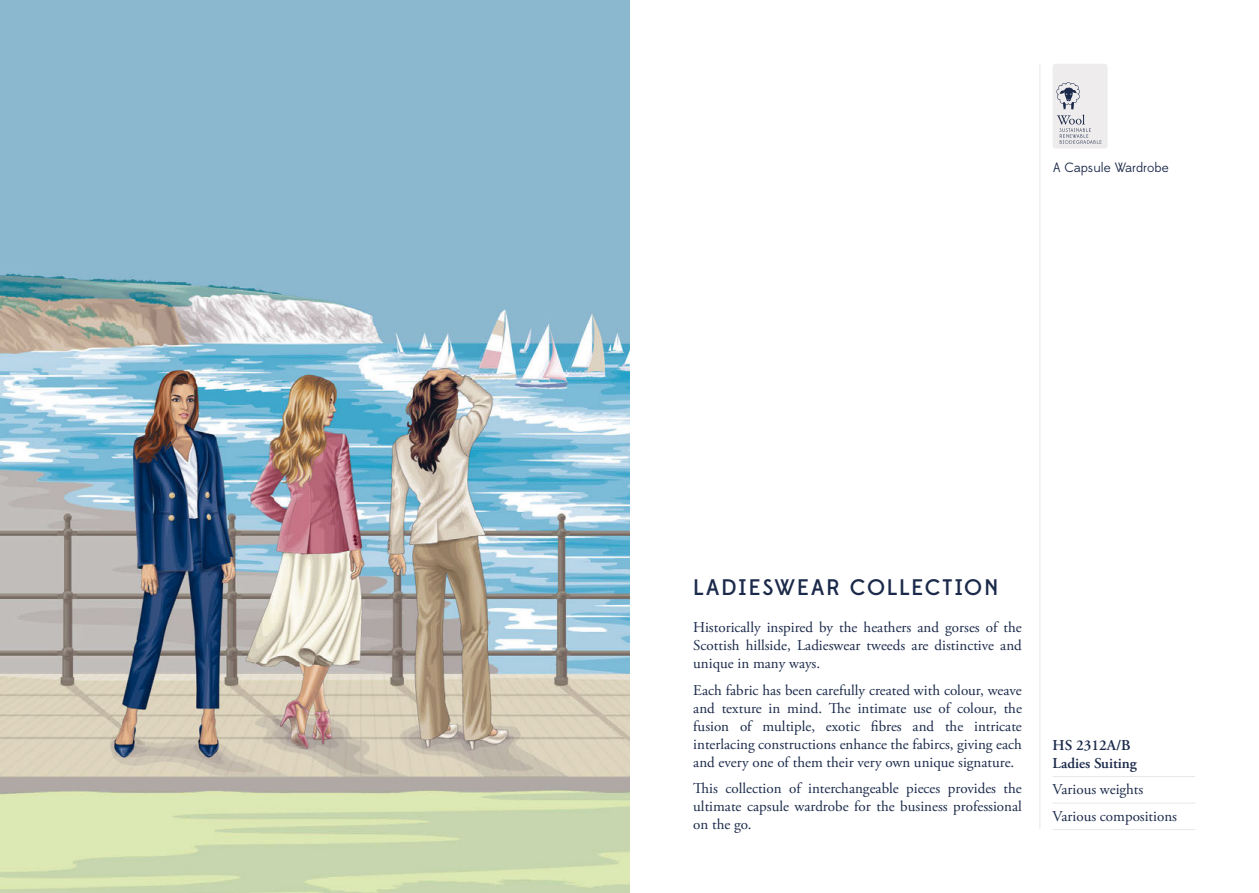
<style>
.page{position:relative;width:1259px;height:893px;background:#fff}
.page>*{position:absolute;margin:0;border:0;box-sizing:border-box;transform-origin:0 0}
.t1{font:500 22.5px "Edmondsans";letter-spacing:.07em;color:#1b2a4a}
.t2{font:15px/18px "Adobe Garamond Pro";color:#1b2a4a;text-align:justify}
.t3{font:600 15px/18px "Adobe Garamond Pro";color:#1b2a4a}
.t4{font:13.5px "Edmondsans";color:#1b2a4a}
</style>
<div class="page">
<hr style="left:1052px;top:776px;width:143px;height:1px;background:#e8e8e8">
<hr style="left:1052px;top:803px;width:143px;height:1px;background:#e8e8e8">
<hr style="left:1052px;top:829px;width:143px;height:1px;background:#e8e8e8">
<hr style="left:1039px;top:64px;width:1px;height:765px;background:#e8e8e8">
<img style="left:0;top:0;width:629px;height:893px">
<div style="left:1052px;top:64px;width:55px;height:84px;background:#eeecec;border-radius:3px"></div>
<svg style="left:1056px;top:82px;width:45px;height:62px"></svg>
<p class="t4" style="left:1053px;top:159px;width:117px">A Capsule Wardrobe</p>
<p class="t1" style="left:693px;top:574px;width:307px">LADIESWEAR COLLECTION</p>
<p class="t2" style="left:693px;top:619px;width:330px">Historically inspired by the heathers and gorses of the Scottish hillside, Ladieswear tweeds are distinctive and unique in many ways.</p>
<p class="t2" style="left:693px;top:681px;width:330px">Each fabric has been carefully created with colour, weave and texture in mind. The intimate use of colour, the fusion of multiple, exotic fibres and the intricate interlacing constructions enhance the fabircs, giving each and every one of them their very own unique signature.</p>
<p class="t2" style="left:693px;top:780px;width:330px">This collection of interchangeable pieces provides the ultimate capsule wardrobe for the business professional on the go.</p>
<p class="t3" style="left:1052px;top:736px;width:86px">HS 2312A/B<br>Ladies Suiting</p>
<p class="t2" style="left:1052px;top:781px;width:92px">Various weights</p>
<p class="t2" style="left:1052px;top:807px;width:126px">Various compositions</p>
</div>
